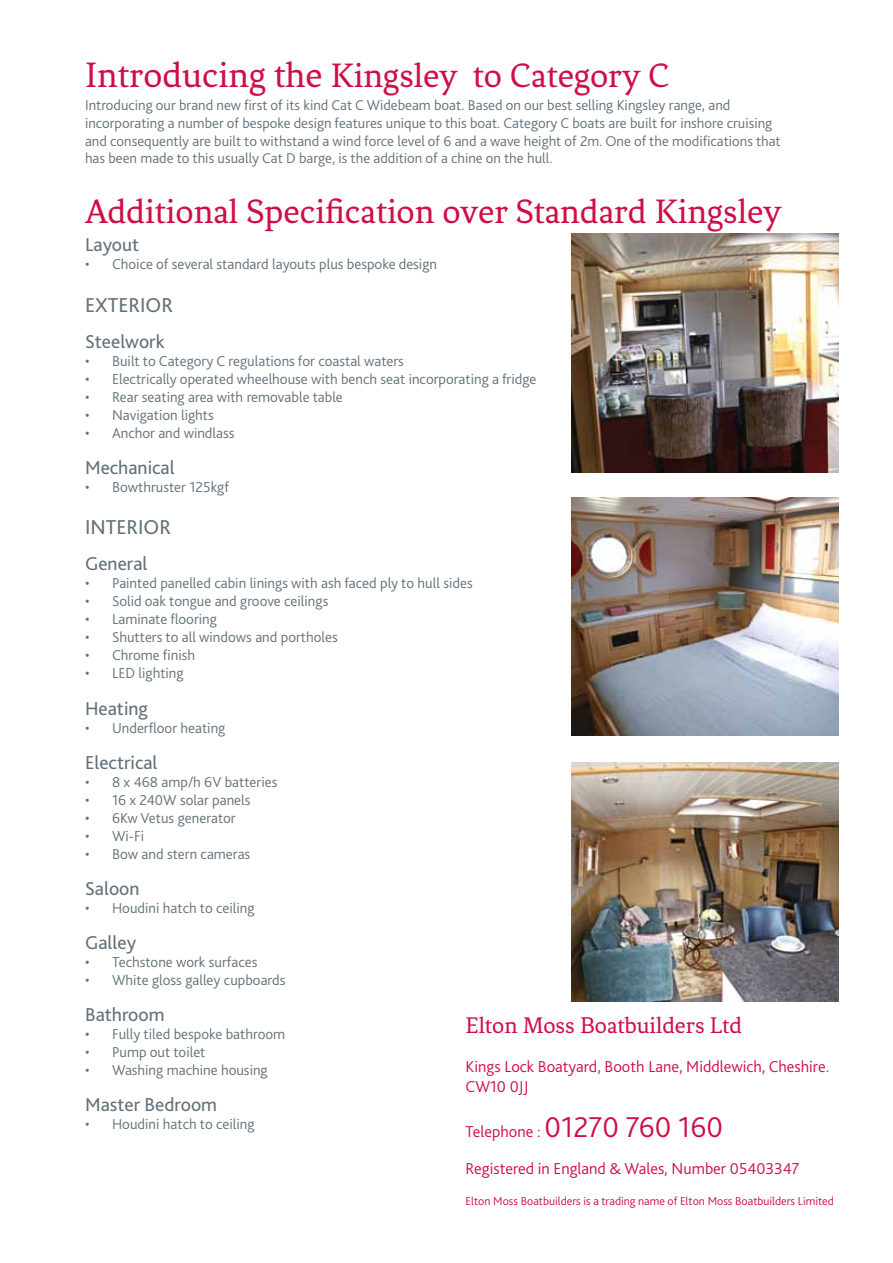
<style>
.page{position:relative;width:893px;height:1263px;background:#fff}
.page>*{position:absolute;margin:0;border:0;box-sizing:border-box;transform-origin:0 0}
.t1{font:36px "Fenix";color:#ce0f46}
.t2{font:300 30px "Bliss 2";color:#ce0f46}
.t3{font:24px "Fenix";color:#ce0f46}
.t4{font:21px "Bliss 2";color:#63717a}
.t5{font:19.5px "Bliss 2";color:#63717a}
.t6{font:300 16.5px/19.8px "Bliss 2";color:#ce0f46}
.t7{font:300 15px "Bliss 2";color:#63717a}
.t8{font:300 14.85px/17.9px "Bliss 2";color:#63717a}
.t9{font:300 12px "Bliss 2";color:#ce0f46}
.s1{font-size:37.5px}
.s2{font-size:16.5px}
</style>
<div class="page">
<img style="left:571px;top:234px;width:268px;height:238px">
<img style="left:571px;top:763px;width:268px;height:238px">
<img style="left:571px;top:497px;width:268px;height:239px">
<h1 class="t1" style="left:85px;top:55px;width:586px"><span class="s1">Introducing the</span> Kingsley to Category C</h1>
<p class="t8" style="left:85px;top:96px;width:697px">Introducing our brand new first of its kind Cat C Widebeam boat. Based on our best selling Kingsley range, and incorporating a number of bespoke design features unique to this boat. Category C boats are built for inshore cruising and consequently are built to withstand a wind force level of 6 and a wave height of 2m. One of the modifications that has been made to this usually Cat D barge, is the addition of a chine on the hull.</p>
<h1 class="t1" style="left:85px;top:191px;width:698px">Additional Specification over Standard Kingsley</h1>
<h3 class="t5" style="left:85px;top:233px;width:56px">Layout</h3>
<p class="t7" style="left:85px;top:255px;width:353px">• Choice of several standard layouts plus bespoke design</p>
<h3 class="t4" style="left:85px;top:292px;width:90px">EXTERIOR</h3>
<h3 class="t5" style="left:85px;top:329px;width:81px">Steelwork</h3>
<p class="t7" style="left:85px;top:351px;width:320px">• Built to Category C regulations for coastal waters</p>
<p class="t7" style="left:85px;top:369px;width:453px">• Electrically operated wheelhouse with bench seat incorporating a fridge</p>
<p class="t7" style="left:85px;top:387px;width:259px">• Rear seating area with removable table</p>
<p class="t7" style="left:85px;top:405px;width:130px">• Navigation lights</p>
<p class="t7" style="left:85px;top:423px;width:151px">• Anchor and windlass</p>
<h3 class="t5" style="left:85px;top:455px;width:91px">Mechanical</h3>
<p class="t7" style="left:85px;top:478px;width:145px">• Bowthruster 125kgf</p>
<h3 class="t4" style="left:85px;top:514px;width:88px">INTERIOR</h3>
<h3 class="t5" style="left:85px;top:552px;width:64px">General</h3>
<p class="t7" style="left:85px;top:574px;width:389px">• Painted panelled cabin linings with ash faced ply to hull sides</p>
<p class="t7" style="left:85px;top:592px;width:245px">• Solid oak tongue and groove ceilings</p>
<p class="t7" style="left:85px;top:610px;width:133px">• Laminate flooring</p>
<p class="t7" style="left:85px;top:628px;width:254px">• Shutters to all windows and portholes</p>
<p class="t7" style="left:85px;top:646px;width:111px">• Chrome finish</p>
<p class="t7" style="left:85px;top:664px;width:100px">• LED lighting</p>
<h3 class="t5" style="left:85px;top:696px;width:64px">Heating</h3>
<p class="t7" style="left:85px;top:718px;width:142px">• Underfloor heating</p>
<h3 class="t5" style="left:85px;top:750px;width:74px">Electrical</h3>
<p class="t7" style="left:85px;top:772px;width:194px">• 8 x 468 amp/h 6V batteries</p>
<p class="t7" style="left:85px;top:790px;width:167px">• 16 x 240W solar panels</p>
<p class="t7" style="left:85px;top:808px;width:152px">• 6Kw Vetus generator</p>
<p class="t7" style="left:85px;top:826px;width:61px">• Wi-Fi</p>
<p class="t7" style="left:85px;top:844px;width:167px">• Bow and stern cameras</p>
<h3 class="t5" style="left:85px;top:876px;width:56px">Saloon</h3>
<p class="t7" style="left:85px;top:898px;width:171px">• Houdini hatch to ceiling</p>
<h3 class="t5" style="left:85px;top:930px;width:53px">Galley</h3>
<p class="t7" style="left:85px;top:953px;width:174px">• Techstone work surfaces</p>
<p class="t7" style="left:85px;top:971px;width:202px">• White gloss galley cupboards</p>
<h3 class="t5" style="left:85px;top:1002px;width:81px">Bathroom</h3>
<p class="t7" style="left:85px;top:1025px;width:202px">• Fully tiled bespoke bathroom</p>
<p class="t7" style="left:85px;top:1043px;width:122px">• Pump out toilet</p>
<p class="t7" style="left:85px;top:1061px;width:184px">• Washing machine housing</p>
<h3 class="t5" style="left:85px;top:1093px;width:134px">Master Bedroom</h3>
<p class="t7" style="left:85px;top:1115px;width:171px">• Houdini hatch to ceiling</p>
<h3 class="t3" style="left:466px;top:1012px;width:278px">Elton Moss Boatbuilders Ltd</h3>
<p class="t6" style="left:466px;top:1056px;width:365px">Kings Lock Boatyard, Booth Lane, Middlewich, Cheshire.<br>CW10 0JJ</p>
<h2 class="t2" style="left:466px;top:1108px;width:259px"><span class="s2">Telephone :</span> 01270 760 160</h2>
<p class="t6" style="left:466px;top:1158px;width:335px">Registered in England &amp; Wales, Number 05403347</p>
<p class="t9" style="left:466px;top:1193px;width:370px">Elton Moss Boatbuilders is a trading name of Elton Moss Boatbuilders Limited</p>
</div>
